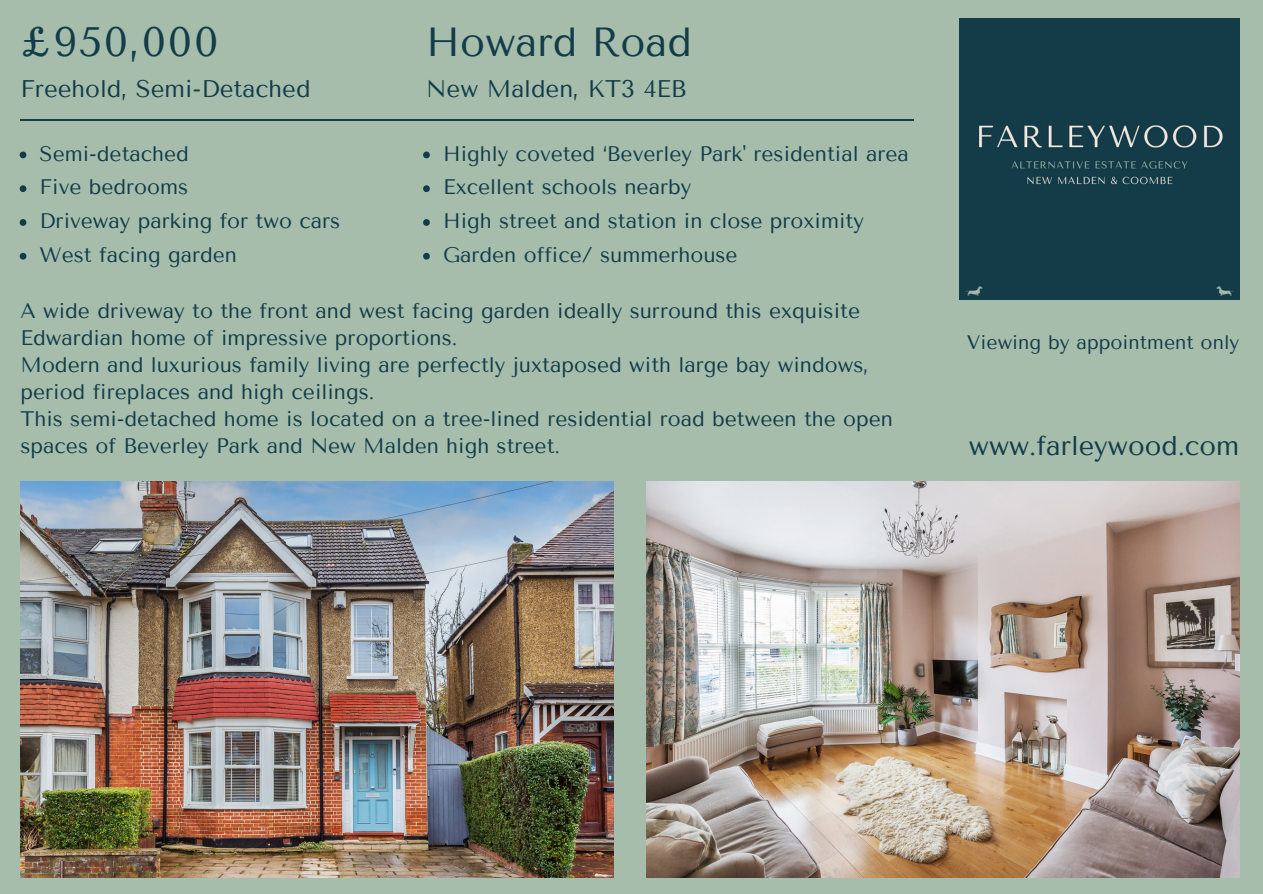
<style>
.page{position:relative;width:1263px;height:894px;background:#fff}
.page>*{position:absolute;margin:0;border:0;box-sizing:border-box;transform-origin:0 0}
.t1{font:40.95px "Tenor Sans";letter-spacing:.04em;color:#133c48}
.t2{font:40.5px "Tenor Sans";color:#133c48}
.t3{font:27px "Tenor Sans";color:#133c48}
.t4{font:24px "Tenor Sans";color:#133c48}
.t5{font:21px/27px "Tenor Sans";color:#133c48}
.t6{font:19.5px "Tenor Sans";color:#133c48}
</style>
<div class="page">
<div style="left:0;top:0;width:1263px;height:893px;background:#a6bdac"></div>
<hr style="left:20px;top:120px;width:893px;height:1px;background:#133c48">
<div style="left:959px;top:19px;width:280px;height:280px;background:#133c48"></div>
<img style="left:646px;top:481px;width:593px;height:396px">
<img style="left:20px;top:481px;width:593px;height:396px">
<svg style="left:20px;top:151px;width:6px;height:7px"></svg>
<svg style="left:20px;top:185px;width:6px;height:7px"></svg>
<svg style="left:20px;top:219px;width:6px;height:7px"></svg>
<svg style="left:20px;top:253px;width:6px;height:6px"></svg>
<svg style="left:423px;top:151px;width:7px;height:7px"></svg>
<svg style="left:423px;top:185px;width:7px;height:7px"></svg>
<svg style="left:423px;top:219px;width:7px;height:7px"></svg>
<svg style="left:423px;top:253px;width:7px;height:6px"></svg>
<p class="t1" style="left:20px;top:18px;width:199px">£950,000</p>
<p class="t4" style="left:20px;top:75px;width:292px">Freehold, Semi-Detached</p>
<p class="t5" style="left:40px;top:140px;width:151px">Semi-detached</p>
<p class="t5" style="left:40px;top:174px;width:150px">Five bedrooms</p>
<p class="t5" style="left:40px;top:207px;width:302px">Driveway parking for two cars</p>
<p class="t5" style="left:40px;top:241px;width:199px">West facing garden</p>
<p class="t2" style="left:426px;top:19px;width:267px">Howard Road</p>
<p class="t4" style="left:426px;top:75px;width:262px">New Malden, KT3 4EB</p>
<p class="t5" style="left:443px;top:140px;width:467px">Highly coveted ‘Beverley Park' residential area</p>
<p class="t5" style="left:443px;top:174px;width:250px">Excellent schools nearby</p>
<p class="t5" style="left:443px;top:207px;width:422px">High street and station in close proximity</p>
<p class="t5" style="left:443px;top:241px;width:296px">Garden office/ summerhouse</p>
<p class="t5" style="left:20px;top:297px;width:841px">A wide driveway to the front and west facing garden ideally surround this exquisite<br>Edwardian home of impressive proportions.</p>
<p class="t5" style="left:20px;top:351px;width:850px">Modern and luxurious family living are perfectly juxtaposed with large bay windows, period fireplaces and high ceilings.</p>
<p class="t5" style="left:20px;top:405px;width:874px">This semi-detached home is located on a tree-lined residential road between the open spaces of Beverley Park and New Malden high street.</p>
<p class="t6" style="left:967px;top:331px;width:274px">Viewing by appointment only</p>
<p class="t3" style="left:969px;top:430px;width:272px">www.farleywood.com</p>
</div>
